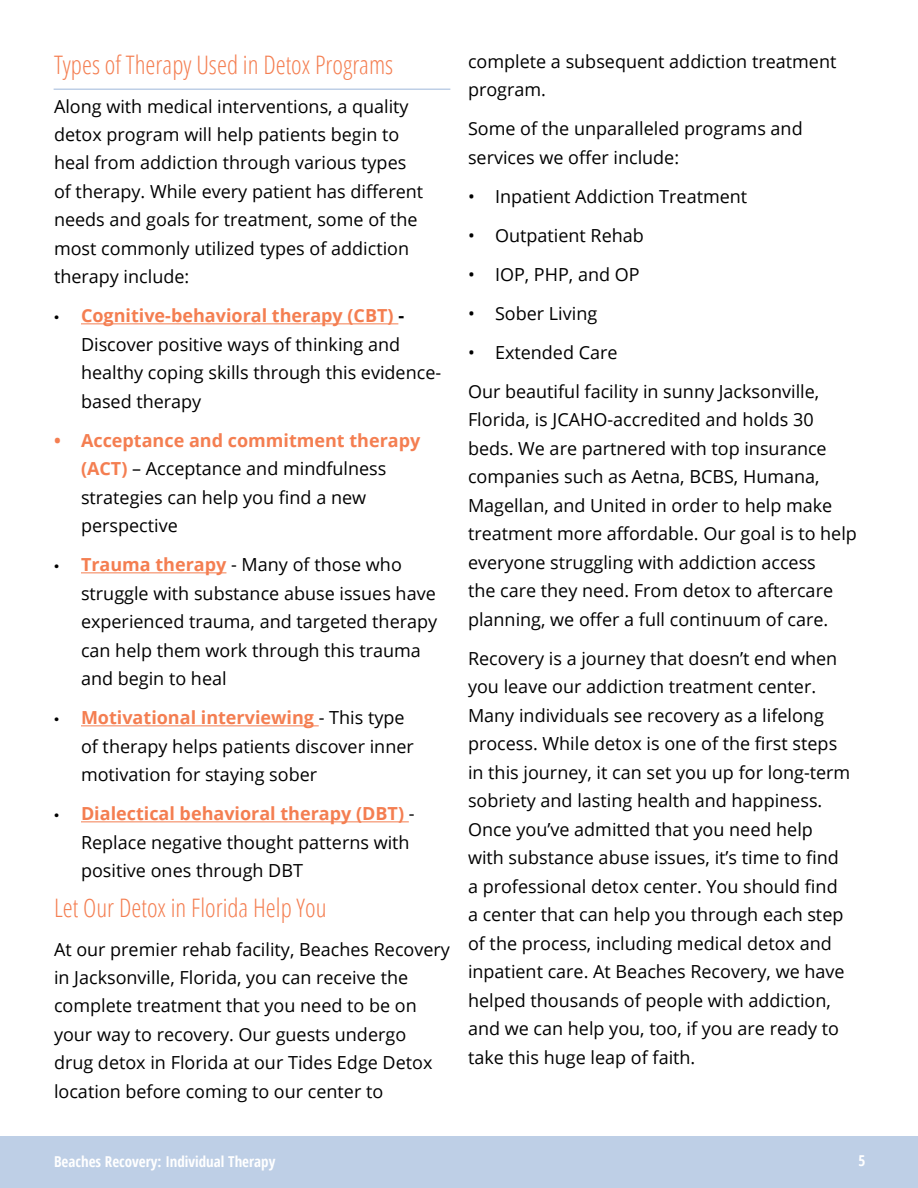
<style>
.page{position:relative;width:918px;height:1188px;background:#fff}
.page>*{position:absolute;margin:0;border:0;box-sizing:border-box;transform-origin:0 0}
.t1{font:300 condensed 25.5px "Open Sans";color:#f47e51}
.t2{font:18px/28.5px "Open Sans";color:#000}
.t3{font:700 15px "Open Sans Condensed";color:#fff}
.s1{font-family:"Myriad Pro"}
.s2{font-weight:700;color:#f47e51}
.s3{font-weight:700}
</style>
<div class="page">
<div style="left:0;top:1136px;width:918px;height:52px;background:#becfe6"></div>
<hr style="left:81px;top:323px;width:317px;height:1px;background:#f47e51">
<hr style="left:81px;top:572px;width:145px;height:1px;background:#f47e51">
<hr style="left:81px;top:725px;width:238px;height:1px;background:#f47e51">
<hr style="left:81px;top:821px;width:328px;height:1px;background:#f47e51">
<hr style="left:54px;top:88px;width:396px;height:2px;background:#becfe6">
<h1 class="t1" style="left:54px;top:47px;width:341px">Types of Therapy Used in Detox Programs</h1>
<p class="t2" style="left:54px;top:91px;width:371px">Along with medical interventions, a quality detox program will help patients begin to heal from addiction through various types of therapy. While every patient has different needs and goals for treatment, some of the most commonly utilized types of addiction therapy include:</p>
<p class="t2" style="left:81px;top:301px;width:362px;text-indent:-27px"><span class="s1">•</span> <span class="s2">Cognitive-behavioral therapy (CBT)</span> <span class="s3">- </span>Discover positive ways of thinking and healthy coping skills through this evidence&shy;based therapy</p>
<p class="t2" style="left:81px;top:426px;width:341px;text-indent:-27px"><span class="s2">• Acceptance and commitment therapy (ACT)</span> – Acceptance and mindfulness strategies can help you find a new perspective</p>
<p class="t2" style="left:81px;top:550px;width:358px;text-indent:-27px"><span class="s1">•</span> <span class="s2">Trauma therapy</span> - Many of those who struggle with substance abuse issues have experienced trauma, and targeted therapy can help them work through this trauma and begin to heal</p>
<p class="t2" style="left:81px;top:703px;width:334px;text-indent:-27px"><span class="s1">•</span> <span class="s2">Motivational interviewing</span> - This type of therapy helps patients discover inner motivation for staying sober</p>
<p class="t2" style="left:81px;top:799px;width:335px;text-indent:-27px"><span class="s1">•</span> <span class="s2">Dialectical behavioral therapy (DBT)</span> -<br>Replace negative thought patterns with positive ones through DBT</p>
<h1 class="t1" style="left:54px;top:890px;width:274px">Let Our Detox in Florida Help You</h1>
<p class="t2" style="left:54px;top:934px;width:397px">At our premier rehab facility, Beaches Recovery in Jacksonville, Florida, you can receive the complete treatment that you need to be on your way to recovery. Our guests undergo drug detox in Florida at our Tides Edge Detox location before coming to our center to</p>
<p class="t2" style="left:468px;top:47px;width:370px">complete a subsequent addiction treatment program.</p>
<p class="t2" style="left:468px;top:114px;width:336px">Some of the unparalleled programs and services we offer include:</p>
<p class="t2" style="left:468px;top:182px;width:281px">• Inpatient Addiction Treatment</p>
<p class="t2" style="left:468px;top:221px;width:177px">• Outpatient Rehab</p>
<p class="t2" style="left:468px;top:260px;width:173px">• IOP, PHP, and OP</p>
<p class="t2" style="left:468px;top:299px;width:131px">• Sober Living</p>
<p class="t2" style="left:468px;top:332px;width:353px;line-height:39px">• Extended Care<br>Our beautiful facility in sunny Jacksonville,</p>
<p class="t2" style="left:468px;top:405px;width:390px">Florida, is JCAHO-accredited and holds 30 beds. We are partnered with top insurance companies such as Aetna, BCBS, Humana, Magellan, and United in order to help make treatment more affordable. Our goal is to help everyone struggling with addiction access<br>the care they need. From detox to aftercare planning, we offer a full continuum of care.</p>
<p class="t2" style="left:468px;top:643px;width:384px">Recovery is a journey that doesn’t end when you leave our addiction treatment center.<br>Many individuals see recovery as a lifelong process. While detox is one of the first steps in this journey, it can set you up for long-term sobriety and lasting health and happiness.<br>Once you’ve admitted that you need help with substance abuse issues, it’s time to find a professional detox center. You should find a center that can help you through each step of the process, including medical detox and inpatient care. At Beaches Recovery, we have helped thousands of people with addiction, and we can help you, too, if you are ready to take this huge leap of faith.</p>
<p class="t3" style="left:54px;top:1152px;width:223px">Beaches Recovery: Individual Therapy</p>
<p class="t3" style="left:859px;top:1150px;width:8px">5</p>
</div>
